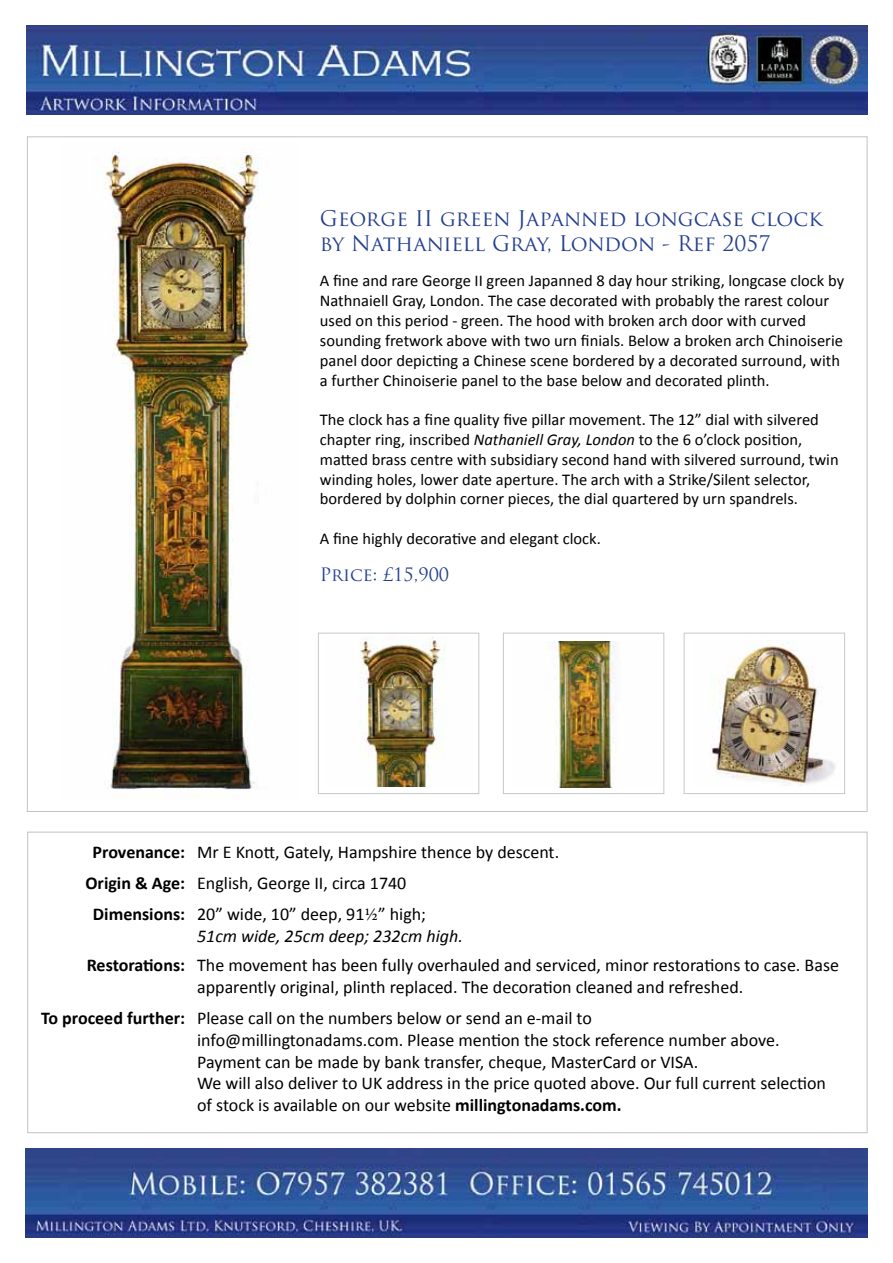
<style>
.page{position:relative;width:893px;height:1263px;background:#fff}
.page>*{position:absolute;margin:0;border:0;box-sizing:border-box;transform-origin:0 0}
.t1{font:21px/25.2px "Trajan Pro";color:#25408f}
.t2{font:18px/21.6px "Calibri";color:#000}
.t3{font:18px "Trajan Pro";color:#25408f}
.t4{font:16.5px/19.8px "Calibri";color:#000}
.s1{font-style:italic}
.s2{font-weight:700}
.s3{font-family:"Minion Pro"}
</style>
<div class="page">
<img style="left:26px;top:1149px;width:842px;height:88px">
<div style="left:318px;top:633px;width:161px;height:161px;border:1px solid #c7c8ca"></div>
<img style="left:27px;top:26px;width:840px;height:88px">
<div style="left:503px;top:633px;width:161px;height:161px;border:1px solid #c7c8ca"></div>
<div style="left:684px;top:633px;width:161px;height:161px;border:1px solid #c7c8ca"></div>
<img style="left:104px;top:152px;width:155px;height:645px">
<img style="left:360px;top:637px;width:86px;height:149px">
<img style="left:546px;top:641px;width:69px;height:146px">
<img style="left:710px;top:640px;width:125px;height:146px">
<p class="t1" style="left:320px;top:206px;width:504px">George II green Japanned longcase clock by Nathaniell Gray, London - Ref 2057</p>
<p class="t4" style="left:320px;top:271px;width:526px">A fine and rare George II green Japanned 8 day hour striking, longcase clock by Nathnaiell Gray, London. The case decorated with probably the rarest colour used on this period - green. The hood with broken arch door with curved sounding fretwork above with two urn finials. Below a broken arch Chinoiserie panel door depicting a Chinese scene bordered by a decorated surround, with a further Chinoiserie panel to the base below and decorated plinth.</p>
<p class="t4" style="left:320px;top:410px;width:520px">The clock has a fine quality five pillar movement. The 12” dial with silvered chapter ring, inscribed <span class="s1">Nathaniell Gray, London</span> to the 6 o’clock position, matted brass centre with subsidiary second hand with silvered surround, twin winding holes, lower date aperture. The arch with a Strike/Silent selector, bordered by dolphin corner pieces, the dial quartered by urn spandrels.</p>
<p class="t4" style="left:320px;top:529px;width:282px">A fine highly decorative and elegant clock.</p>
<p class="t3" style="left:320px;top:562px;width:131px">Price: £15,900</p>
<p class="t2" style="left:93px;top:841px;width:468px"><span class="s2">Provenance:</span> Mr E Knott, Gately, Hampshire thence by descent.</p>
<p class="t2" style="left:85px;top:872px;width:322px"><span class="s2">Origin &amp; Age:</span> English, George II, circa 1740</p>
<p class="t2" style="left:93px;top:903px;width:335px"><span class="s2">Dimensions:</span> 20” wide, 10” deep, 91<span class="s3">½</span>” high;</p>
<p class="t2" style="left:87px;top:921px;width:754px;line-height:29.7px;text-indent:110px"><span class="s1">51cm wide, 25cm deep; 232cm high.<br></span><span class="s2">Restorations:</span> The movement has been fully overhauled and serviced, minor restorations to case. Base</p>
<p class="t2" style="left:41px;top:971px;width:704px;line-height:31.5px;text-indent:156px">apparently original, plinth replaced. The decoration cleaned and refreshed.<br><span class="s2">To proceed further:</span> Please call on the numbers below or send an e-mail to</p>
<p class="t2" style="left:197px;top:1029px;width:630px">info@millingtonadams.com. Please mention the stock reference number above.<br>Payment can be made by bank transfer, cheque, MasterCard or VISA.<br>We will also deliver to UK address in the price quoted above. Our full current selection of stock is available on our website <span class="s2">millingtonadams.com.</span></p>
</div>
